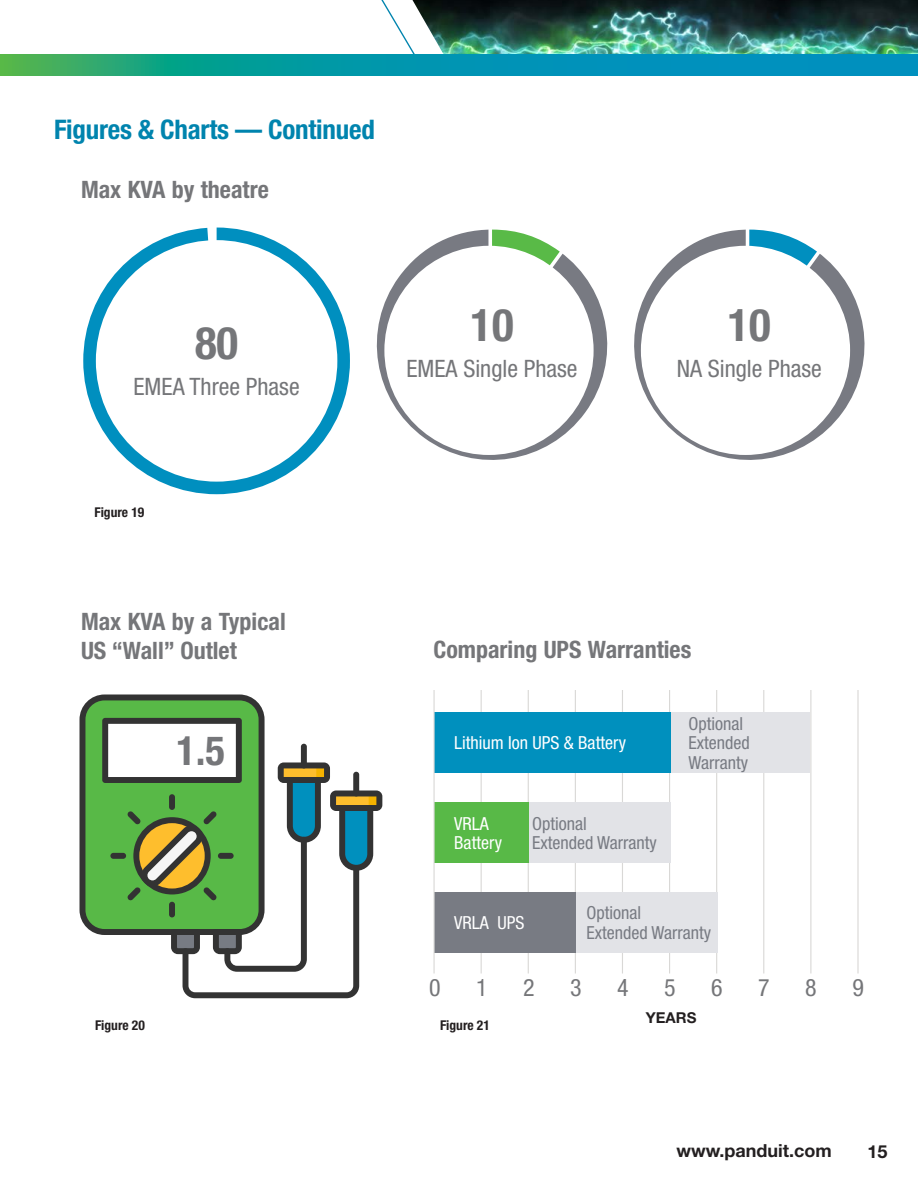
<style>
.page{position:relative;width:918px;height:1188px;background:#fff}
.page>*{position:absolute;margin:0;border:0;box-sizing:border-box;transform-origin:0 0}
.t1{font:700 condensed 45px "Helvetica Neue LT Std";color:#757679}
.t2{font:700 condensed 40.5px "Helvetica Neue LT Std";color:#757679}
.t3{font:700 condensed 27px "Helvetica Neue LT Std";letter-spacing:-.01em;color:#0084ae}
.t4{font:700 condensed 24px/28.8px "Helvetica Neue LT Std";color:#757679}
.t5{font:condensed 24px "Helvetica Neue LT Std";color:#757679}
.t6{font:condensed 18px/19.5px "Helvetica Neue LT Std";color:#787b83}
.t7{font:condensed 18px/19.5px "Helvetica Neue LT Std";color:#fff}
.t8{font:700 18px "Helvetica Neue LT Std";color:#231f20}
.t9{font:700 15px "Helvetica Neue LT Std";color:#231f20}
.t10{font:700 condensed 13.5px "Helvetica Neue LT Std";color:#231f20}
</style>
<div class="page">
<img style="left:417px;top:0;width:501px;height:54px">
<svg style="left:381px;top:0;width:36px;height:54px"></svg>
<svg style="left:0;top:54px;width:918px;height:22px;background:#0999a3"></svg>
<hr style="left:669px;top:690px;width:1px;height:284px;background:#d9d8d6">
<hr style="left:763px;top:690px;width:1px;height:284px;background:#d9d8d6">
<hr style="left:716px;top:690px;width:1px;height:284px;background:#d9d8d6">
<hr style="left:622px;top:690px;width:1px;height:284px;background:#d9d8d6">
<hr style="left:575px;top:690px;width:1px;height:284px;background:#d9d8d6">
<div style="left:83px;top:228px;width:267px;height:266px;background:#008fbf;border-radius:132px"></div>
<svg style="left:634px;top:230px;width:231px;height:230px"></svg>
<svg style="left:746px;top:229px;width:76px;height:50px"></svg>
<svg style="left:376px;top:230px;width:232px;height:230px"></svg>
<svg style="left:488px;top:229px;width:77px;height:49px"></svg>
<div style="left:96px;top:240px;width:241px;height:242px;background:#fff;border-radius:50%"></div>
<div style="left:384px;top:246px;width:210px;height:209px;background:#fff;border-radius:50%"></div>
<div style="left:641px;top:246px;width:209px;height:209px;background:#fff;border-radius:50%"></div>
<svg style="left:80px;top:695px;width:185px;height:240px;background:#559949"></svg>
<svg style="left:102px;top:718px;width:280px;height:280px"></svg>
<div style="left:353px;top:772px;width:6px;height:24px;background:#333;border-radius:3px"></div>
<hr style="left:857px;top:690px;width:2px;height:284px;background:#d9d8d6">
<hr style="left:810px;top:690px;width:1px;height:284px;background:#d9d8d6">
<hr style="left:528px;top:690px;width:1px;height:284px;background:#d9d8d6">
<hr style="left:481px;top:690px;width:1px;height:284px;background:#d9d8d6">
<div style="left:669px;top:712px;width:141px;height:61px;background:#e2e3e7"></div>
<div style="left:434px;top:712px;width:237px;height:61px;background:#0090be"></div>
<div style="left:513px;top:802px;width:157px;height:61px;background:#e2e3e7"></div>
<div style="left:434px;top:802px;width:95px;height:61px;background:#58b947"></div>
<div style="left:567px;top:893px;width:150px;height:60px;background:#e2e3e7"></div>
<div style="left:434px;top:893px;width:142px;height:60px;background:#787b83"></div>
<hr style="left:434px;top:690px;width:1px;height:284px;background:#d9d8d6">
<h3 class="t3" style="left:54px;top:113px;width:322px">Figures &amp; Charts — Continued</h3>
<h3 class="t4" style="left:81px;top:175px;width:189px">Max KVA by theatre</h3>
<h1 class="t1" style="left:195px;top:316px;width:45px">80</h1>
<h3 class="t5" style="left:134px;top:372px;width:168px">EMEA Three Phase</h3>
<h1 class="t1" style="left:470px;top:298px;width:45px">10</h1>
<h3 class="t5" style="left:407px;top:354px;width:173px">EMEA Single Phase</h3>
<h1 class="t1" style="left:728px;top:298px;width:45px">10</h1>
<h3 class="t5" style="left:677px;top:354px;width:147px">NA Single Phase</h3>
<p class="t10" style="left:94px;top:504px;width:51px">Figure 19</p>
<h3 class="t4" style="left:81px;top:607px;width:206px">Max KVA by a Typical<br>US “Wall” Outlet</h3>
<h2 class="t2" style="left:176px;top:726px;width:50px">1.5</h2>
<h3 class="t4" style="left:434px;top:635px;width:259px">Comparing UPS Warranties</h3>
<p class="t7" style="left:454px;top:733px;width:173px">Lithium Ion UPS &amp; Battery</p>
<p class="t7" style="left:454px;top:813px;width:49px">VRLA<br>Battery</p>
<p class="t6" style="left:532px;top:813px;width:126px">Optional<br>Extended Warranty</p>
<p class="t6" style="left:688px;top:714px;width:63px">Optional<br>Extended<br>Warranty</p>
<p class="t7" style="left:454px;top:913px;width:72px">VRLA UPS</p>
<p class="t6" style="left:586px;top:903px;width:126px">Optional<br>Extended Warranty</p>
<h3 class="t5" style="left:429px;top:973px;width:13px">0</h3>
<h3 class="t5" style="left:476px;top:973px;width:13px">1</h3>
<h3 class="t5" style="left:523px;top:973px;width:13px">2</h3>
<h3 class="t5" style="left:570px;top:973px;width:13px">3</h3>
<h3 class="t5" style="left:617px;top:973px;width:13px">4</h3>
<h3 class="t5" style="left:664px;top:973px;width:13px">5</h3>
<h3 class="t5" style="left:711px;top:973px;width:13px">6</h3>
<h3 class="t5" style="left:758px;top:973px;width:13px">7</h3>
<h3 class="t5" style="left:805px;top:973px;width:13px">8</h3>
<h3 class="t5" style="left:852px;top:973px;width:13px">9</h3>
<p class="t9" style="left:646px;top:1008px;width:52px">YEARS</p>
<p class="t10" style="left:95px;top:1017px;width:51px">Figure 20</p>
<p class="t10" style="left:440px;top:1017px;width:51px">Figure 21</p>
<p class="t8" style="left:677px;top:1140px;width:157px">www.panduit.com</p>
<p class="t8" style="left:867px;top:1141px;width:22px">15</p>
</div>
